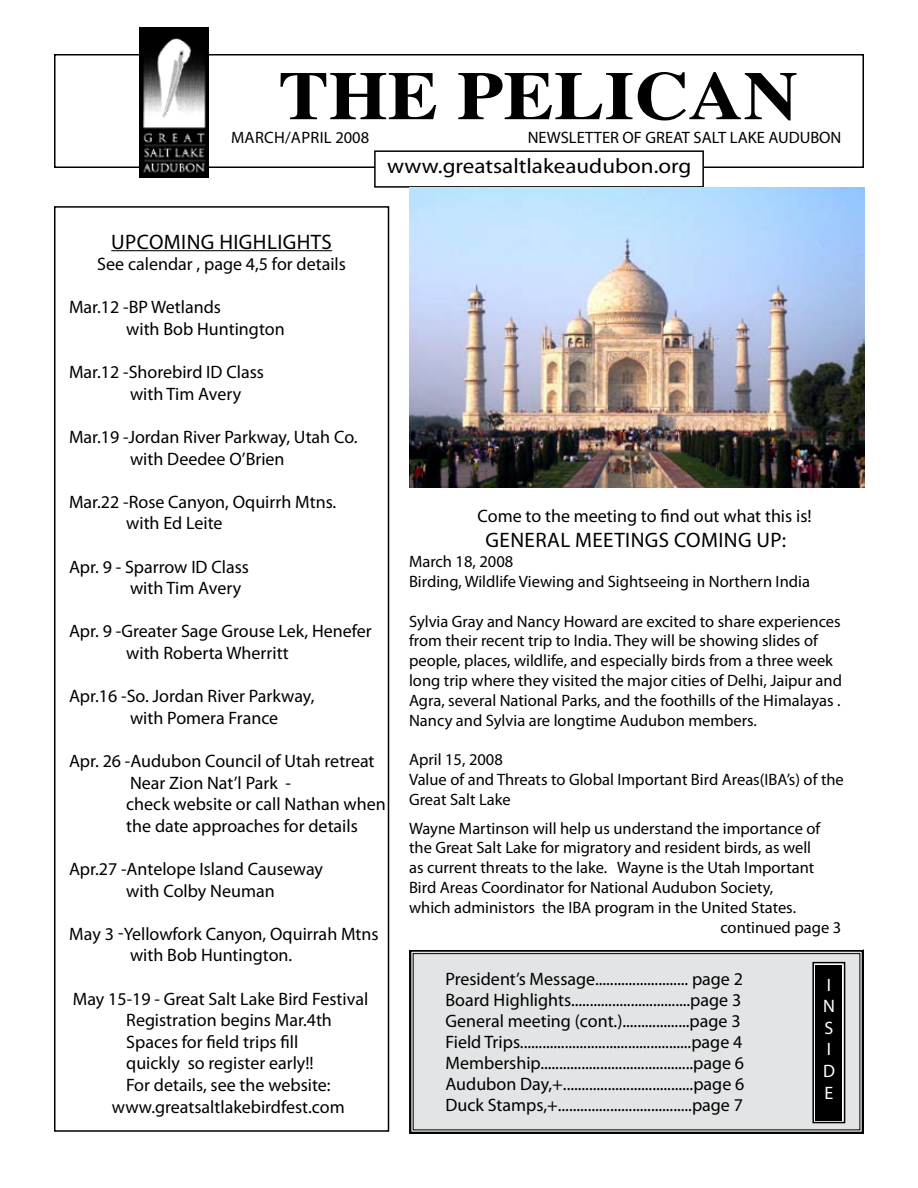
<style>
.page{position:relative;width:918px;height:1188px;background:#fff}
.page>*{position:absolute;margin:0;border:0;box-sizing:border-box;transform-origin:0 0}
.t1{font:21px "Myriad Pro";color:#000}
.t2{font:21px "Myriad Pro";color:#000;scale:1.1 1}
.t3{font:18px/21.6px "Myriad Pro";color:#000}
.t4{font:18px/21.6px "Myriad Pro";color:#fff}
.t5{font:16.5px/19.8px "Myriad Pro";color:#000}
.t6{font:16.5px "Myriad Pro";letter-spacing:.02em;color:#000}
</style>
<div class="page">
<div style="left:54px;top:54px;width:810px;height:114px;border:2px solid #000"></div>
<div style="left:409px;top:949px;width:455px;height:185px;background:#e3e4e5"></div>
<div style="left:413px;top:953px;width:447px;height:177px;border:1px solid #000"></div>
<svg style="left:281px;top:72px;width:516px;height:48px"></svg>
<img style="left:140px;top:27px;width:69px;height:151px">
<div style="left:375px;top:151px;width:328px;height:36px;background:#fff"></div>
<div style="left:374px;top:150px;width:330px;height:38px;border:2px solid #000"></div>
<div style="left:409px;top:532px;width:453px;height:418px;background:#fff"></div>
<hr style="left:111px;top:250px;width:221px;height:1px;background:#000">
<div style="left:54px;top:206px;width:335px;height:926px;border:2px solid #000"></div>
<div style="left:813px;top:963px;width:32px;height:160px;background:#000"></div>
<div style="left:812px;top:962px;width:33px;height:161px;border:2px solid #000"></div>
<div style="left:816px;top:965px;width:26px;height:156px;background:#000"></div>
<img style="left:409px;top:188px;width:455px;height:300px">
<p class="t6" style="left:231px;top:128px;width:140px">MARCH/APRIL 2008</p>
<p class="t5" style="left:528px;top:128px;width:315px">NEWSLETTER OF GREAT SALT LAKE AUDUBON</p>
<p class="t2" style="left:387px;top:153px;width:278px">www.greatsaltlakeaudubon.org</p>
<p class="t1" style="left:111px;top:229px;width:14px">upcoming</p>
<p class="t1" style="left:219px;top:229px;width:13px">highlights</p>
<p class="t3" style="left:97px;top:253px;width:250px">See calendar , page 4,5 for details</p>
<p class="t3" style="left:126px;top:296px;width:160px;text-indent:-57px">Mar.12 -BP Wetlands<br>with Bob Huntington</p>
<p class="t3" style="left:130px;top:361px;width:135px;text-indent:-61px">Mar.12 -Shorebird ID Class with Tim Avery</p>
<p class="t3" style="left:130px;top:426px;width:229px;text-indent:-61px">Mar.19 -Jordan River Parkway, Utah Co. with Deedee O’Brien</p>
<p class="t3" style="left:126px;top:491px;width:212px;text-indent:-57px">Mar.22 -Rose Canyon, Oquirrh Mtns. with Ed Leite</p>
<p class="t3" style="left:130px;top:555px;width:121px;text-indent:-61px">Apr. 9 - Sparrow ID Class with Tim Avery</p>
<p class="t3" style="left:126px;top:620px;width:247px;text-indent:-57px">Apr. 9 -Greater Sage Grouse Lek, Henefer with Roberta Wherritt</p>
<p class="t3" style="left:130px;top:685px;width:186px;text-indent:-61px">Apr.16 -So. Jordan River Parkway, with Pomera France</p>
<p class="t3" style="left:126px;top:750px;width:261px;text-indent:-57px">Apr. 26 -Audubon Council of Utah retreat<br>Near Zion Nat’l Park -<br>check website or call Nathan when the date approaches for details</p>
<p class="t3" style="left:69px;top:858px;width:256px;text-align:center">Apr.27 -Antelope Island Causeway with Colby Neuman</p>
<p class="t3" style="left:130px;top:923px;width:250px;text-indent:-61px">may 3 -Yellowfork Canyon, Oquirrah Mtns with Bob Huntington.</p>
<p class="t3" style="left:73px;top:987px;width:297px">May 15-19 - Great Salt Lake Bird Festival</p>
<p class="t3" style="left:126px;top:1009px;width:207px">Registration begins Mar.4th</p>
<p class="t3" style="left:126px;top:1031px;width:174px">Spaces for field trips fill</p>
<p class="t3" style="left:126px;top:1052px;width:189px">quickly so register early!!</p>
<p class="t3" style="left:126px;top:1074px;width:206px">For details, see the website:</p>
<p class="t3" style="left:112px;top:1095px;width:234px">www.greatsaltlakebirdfest.com</p>
<p class="t3" style="left:478px;top:505px;width:336px">Come to the meeting to find out what this is!</p>
<p class="t1" style="left:486px;top:527px;width:13px">general</p>
<p class="t1" style="left:575px;top:527px;width:13px">meetings</p>
<p class="t1" style="left:674px;top:527px;width:14px">coming</p>
<p class="t1" style="left:757px;top:527px;width:31px">up :</p>
<p class="t5" style="left:409px;top:551px;width:402px">March 18, 2008<br>Birding, Wildlife Viewing and Sightseeing in Northern India</p>
<p class="t5" style="left:409px;top:611px;width:435px">Sylvia Gray and Nancy Howard are excited to share experiences from their recent trip to India. They will be showing slides of people, places, wildlife, and especially birds from a three week long trip where they visited the major cities of Delhi, Jaipur and Agra, several National Parks, and the foothills of the Himalayas .<br>Nancy and Sylvia are longtime Audubon members.</p>
<p class="t5" style="left:409px;top:749px;width:436px">April 15, 2008<br>Value of and Threats to Global Important Bird Areas(IBA’s) of the<br>Great Salt Lake</p>
<p class="t5" style="left:409px;top:818px;width:413px">Wayne Martinson will help us understand the importance of</p>
<p class="t5" style="left:409px;top:838px;width:404px">the Great Salt Lake for migratory and resident birds, as well</p>
<p class="t5" style="left:409px;top:857px;width:407px">as current threats to the lake. Wayne is the Utah Important</p>
<p class="t5" style="left:409px;top:877px;width:366px">Bird Areas Coordinator for National Audubon Society,</p>
<p class="t5" style="left:409px;top:897px;width:389px">which administors the IBA program in the United States.</p>
<p class="t5" style="left:720px;top:917px;width:122px">continued page 3</p>
<p class="t3" style="left:445px;top:968px;width:300px;line-height:21px">President’s Message......................... page 2<br>Board Highlights................................page 3<br>General meeting (cont.)..................page 3<br>Field Trips..............................................page 4<br>Membership.........................................page 6<br>Audubon Day,+...................................page 6<br>Duck Stamps,+....................................page 7</p>
<p class="t4" style="left:823px;top:973px;width:13px">I<br>N<br>S<br>I<br>D<br>E</p>
</div>
